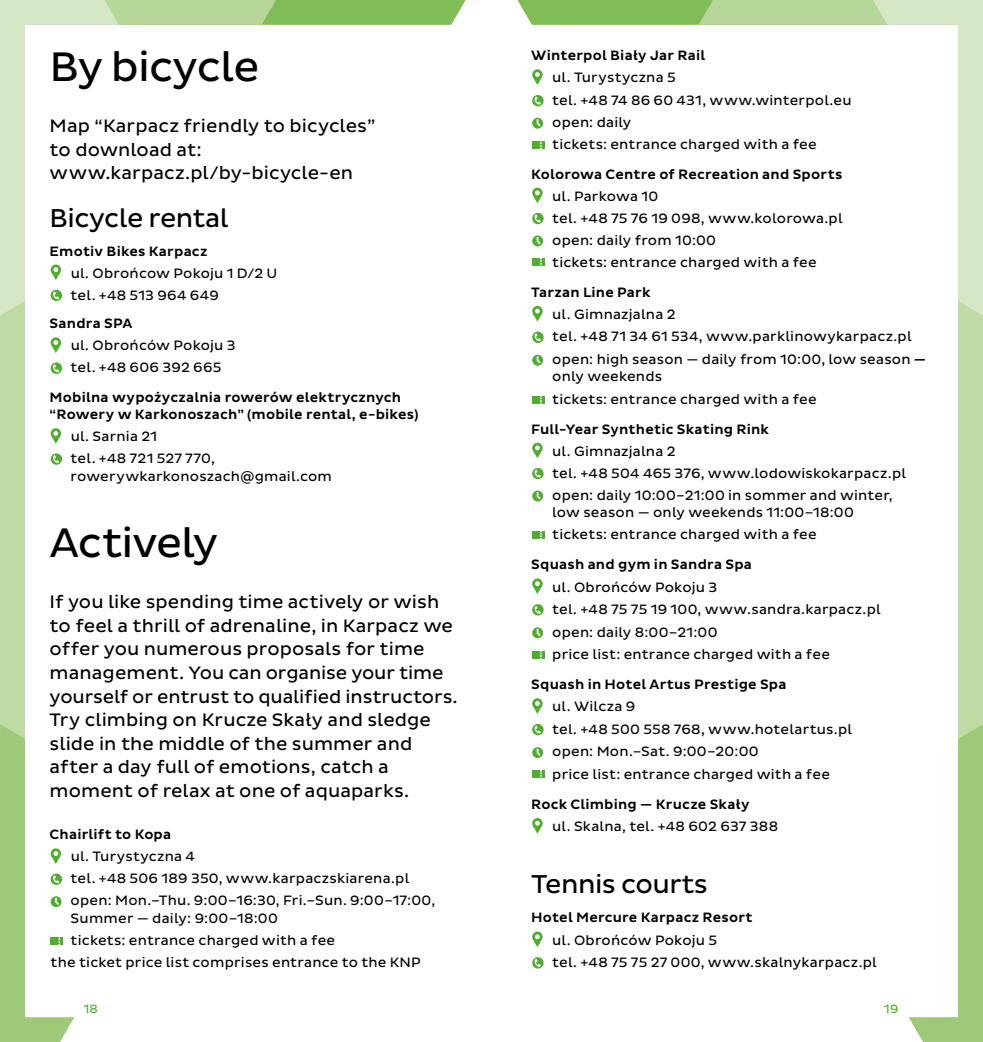
<style>
.page{position:relative;width:983px;height:1042px;background:#fff}
.page>*{position:absolute;margin:0;border:0;box-sizing:border-box;transform-origin:0 0}
.t1{font:42px "Pluto Sans";letter-spacing:-.025em;color:#000}
.t2{font:26.25px "Pluto Sans";letter-spacing:-.02em;color:#000}
.t3{font:18.38px/23.6px "Pluto Sans";letter-spacing:.005em;color:#000}
.t4{font:13.83px/22.1px "Pluto Sans";letter-spacing:.015em;color:#000}
.t5{font:500 13.83px/17.5px "Pluto Sans";letter-spacing:.015em;color:#000}
.t6{font:12.25px "Pluto Sans";color:#50ae2f}
.s1{font-weight:500}
</style>
<div class="page">
<svg style="left:517px;top:0;width:465px;height:25px;background:#a9d08a"></svg>
<div style="left:957px;top:22px;width:25px;height:1020px;background:#d5e7c5"></div>
<svg style="left:909px;top:301px;width:73px;height:741px"></svg>
<svg style="left:0;top:0;width:466px;height:25px;background:#a8d08a"></svg>
<div style="left:0;top:22px;width:25px;height:1020px;background:#d5e7c5"></div>
<svg style="left:51px;top:264px;width:10px;height:11px"></svg>
<svg style="left:51px;top:267px;width:10px;height:13px"></svg>
<svg style="left:0;top:290px;width:74px;height:752px"></svg>
<div style="left:532px;top:69px;width:10px;height:11px;background:#50ae2f;border-radius:50%"></div>
<svg style="left:532px;top:72px;width:10px;height:13px"></svg>
<svg style="left:532px;top:95px;width:11px;height:11px"></svg>
<div style="left:532px;top:118px;width:11px;height:11px;background:#50ae2f;border-radius:50%"></div>
<svg style="left:535px;top:118px;width:7px;height:10px"></svg>
<div style="left:532px;top:141px;width:12px;height:7px;background:#50ae2f"></div>
<svg style="left:539px;top:141px;width:3px;height:8px"></svg>
<div style="left:532px;top:188px;width:10px;height:10px;background:#50ae2f;border-radius:50%"></div>
<svg style="left:532px;top:190px;width:10px;height:13px"></svg>
<svg style="left:532px;top:213px;width:11px;height:11px"></svg>
<div style="left:532px;top:235px;width:11px;height:11px;background:#50ae2f;border-radius:50%"></div>
<svg style="left:535px;top:235px;width:7px;height:11px"></svg>
<div style="left:532px;top:258px;width:12px;height:8px;background:#50ae2f"></div>
<svg style="left:539px;top:258px;width:3px;height:8px"></svg>
<svg style="left:532px;top:306px;width:10px;height:10px"></svg>
<svg style="left:532px;top:309px;width:10px;height:12px"></svg>
<svg style="left:532px;top:331px;width:11px;height:12px"></svg>
<div style="left:532px;top:355px;width:11px;height:11px;background:#50ae2f;border-radius:50%"></div>
<svg style="left:535px;top:355px;width:7px;height:10px"></svg>
<div style="left:532px;top:396px;width:12px;height:7px;background:#50ae2f"></div>
<svg style="left:539px;top:396px;width:3px;height:8px"></svg>
<div style="left:532px;top:443px;width:10px;height:10px;background:#50ae2f;border-radius:50%"></div>
<svg style="left:532px;top:445px;width:10px;height:13px"></svg>
<svg style="left:532px;top:468px;width:11px;height:11px"></svg>
<div style="left:532px;top:490px;width:11px;height:11px;background:#50ae2f;border-radius:50%"></div>
<svg style="left:535px;top:490px;width:7px;height:11px"></svg>
<div style="left:532px;top:531px;width:12px;height:8px;background:#50ae2f"></div>
<svg style="left:540px;top:531px;width:2px;height:8px"></svg>
<div style="left:532px;top:578px;width:10px;height:11px;background:#50ae2f;border-radius:50%"></div>
<svg style="left:532px;top:581px;width:10px;height:13px"></svg>
<svg style="left:532px;top:604px;width:11px;height:11px"></svg>
<div style="left:532px;top:627px;width:11px;height:11px;background:#50ae2f;border-radius:50%"></div>
<svg style="left:535px;top:627px;width:7px;height:11px"></svg>
<div style="left:532px;top:651px;width:12px;height:8px;background:#50ae2f"></div>
<svg style="left:540px;top:651px;width:2px;height:8px"></svg>
<div style="left:532px;top:698px;width:10px;height:11px;background:#50ae2f;border-radius:50%"></div>
<svg style="left:532px;top:701px;width:10px;height:13px"></svg>
<svg style="left:532px;top:724px;width:11px;height:11px"></svg>
<svg style="left:532px;top:747px;width:11px;height:11px"></svg>
<svg style="left:535px;top:747px;width:7px;height:11px"></svg>
<div style="left:532px;top:770px;width:12px;height:8px;background:#50ae2f"></div>
<svg style="left:540px;top:770px;width:2px;height:8px"></svg>
<svg style="left:532px;top:818px;width:10px;height:10px"></svg>
<svg style="left:532px;top:821px;width:10px;height:12px"></svg>
<svg style="left:532px;top:931px;width:10px;height:11px"></svg>
<svg style="left:532px;top:934px;width:10px;height:13px"></svg>
<svg style="left:532px;top:957px;width:11px;height:11px"></svg>
<h1 class="t1" style="left:50px;top:43px;width:211px">By bicycle</h1>
<h3 class="t3" style="left:50px;top:114px;width:327px">Map “Karpacz friendly to bicycles” to download at: www.karpacz.pl/by-bicycle-en</h3>
<h2 class="t2" style="left:50px;top:203px;width:180px">Bicycle rental</h2>
<p class="t5" style="left:50px;top:242px;width:159px">Emotiv Bikes Karpacz</p>
<p class="t4" style="left:71px;top:262px;width:208px">ul. Obrońcow Pokoju 1 D/2 U tel. +48 513 964 649</p>
<p class="t5" style="left:50px;top:315px;width:84px">Sandra SPA</p>
<p class="t4" style="left:71px;top:335px;width:166px">ul. Obrońców Pokoju 3 tel. +48 606 392 665</p>
<p class="t5" style="left:50px;top:389px;width:370px">Mobilna wypożyczalnia rowerów elektrycznych “Rowery w Karkonoszach” (mobile rental, e-bikes)</p>
<p class="t4" style="left:71px;top:426px;width:146px">ul. Sarnia 21<br>tel. +48 721 527 770,</p>
<p class="t4" style="left:71px;top:465px;width:263px">rowerywkarkonoszach@gmail.com</p>
<h1 class="t1" style="left:50px;top:519px;width:170px">Actively</h1>
<p class="t3" style="left:50px;top:590px;width:409px">If you like spending time actively or wish to feel a thrill of adrenaline, in Karpacz we offer you numerous proposals for time management. You can organise your time yourself or entrust to qualified instructors.<br>Try climbing on Krucze Skały and sledge slide in the middle of the summer and after a day full of emotions, catch a moment of relax at one of aquaparks.</p>
<p class="t5" style="left:50px;top:826px;width:123px">Chairlift to Kopa</p>
<p class="t4" style="left:71px;top:846px;width:366px">ul. Turystyczna 4<br>tel. +48 506 189 350, www.karpaczskiarena.pl open: Mon.–Thu. 9:00–16:30, Fri.–Sun. 9:00–17:00,</p>
<p class="t4" style="left:71px;top:907px;width:208px">Summer — daily: 9:00–18:00</p>
<p class="t4" style="left:71px;top:929px;width:266px">tickets: entrance charged with a fee</p>
<p class="t4" style="left:51px;top:952px;width:371px">the ticket price list comprises entrance to the KNP</p>
<p class="t5" style="left:531px;top:47px;width:175px">Winterpol Biały Jar Rail</p>
<p class="t4" style="left:552px;top:67px;width:301px">ul. Turystyczna 5<br>tel. +48 74 86 60 431, www.winterpol.eu open: daily<br>tickets: entrance charged with a fee</p>
<p class="t5" style="left:531px;top:166px;width:313px">Kolorowa Centre of Recreation and Sports</p>
<p class="t4" style="left:552px;top:185px;width:292px">ul. Parkowa 10<br>tel. +48 75 76 19 098, www.kolorowa.pl open: daily from 10:00<br>tickets: entrance charged with a fee</p>
<p class="t5" style="left:531px;top:283px;width:121px">Tarzan Line Park</p>
<p class="t4" style="left:552px;top:303px;width:375px">ul. Gimnazjalna 2<br>tel. +48 71 34 61 534, www.parklinowykarpacz.pl open: high season — daily from 10:00, low season <span class="s1">—</span></p>
<p class="t4" style="left:552px;top:366px;width:266px">only weekends<br>tickets: entrance charged with a fee</p>
<p class="t5" style="left:531px;top:421px;width:239px">Full-Year Synthetic Skating Rink</p>
<p class="t4" style="left:552px;top:440px;width:355px">ul. Gimnazjalna 2<br>tel. +48 504 465 376, www.lodowiskokarpacz.pl open: daily 10:00–21:00 in sommer and winter,</p>
<p class="t4" style="left:552px;top:502px;width:303px">low season — only weekends 11:00–18:00 tickets: entrance charged with a fee</p>
<p class="t5" style="left:531px;top:556px;width:222px">Squash and gym in Sandra Spa</p>
<p class="t4" style="left:552px;top:576px;width:330px">ul. Obrońców Pokoju 3<br>tel. +48 75 75 19 100, www.sandra.karpacz.pl open: daily 8:00–21:00<br>price list: entrance charged with a fee</p>
<p class="t5" style="left:531px;top:676px;width:257px">Squash in Hotel Artus Prestige Spa</p>
<p class="t4" style="left:552px;top:696px;width:301px">ul. Wilcza 9<br>tel. +48 500 558 768, www.hotelartus.pl open: Mon.–Sat. 9:00–20:00<br>price list: entrance charged with a fee</p>
<p class="t5" style="left:531px;top:795px;width:220px">Rock Climbing — Krucze Skały</p>
<p class="t4" style="left:552px;top:815px;width:227px">ul. Skalna, tel. +48 602 637 388</p>
<h2 class="t2" style="left:531px;top:869px;width:178px">Tennis courts</h2>
<p class="t5" style="left:531px;top:909px;width:223px">Hotel Mercure Karpacz Resort</p>
<p class="t4" style="left:552px;top:929px;width:326px">ul. Obrońców Pokoju 5<br>tel. +48 75 75 27 000, www.skalnykarpacz.pl</p>
<p class="t6" style="left:83px;top:1001px;width:16px">18</p>
<p class="t6" style="left:883px;top:1001px;width:16px">19</p>
</div>
